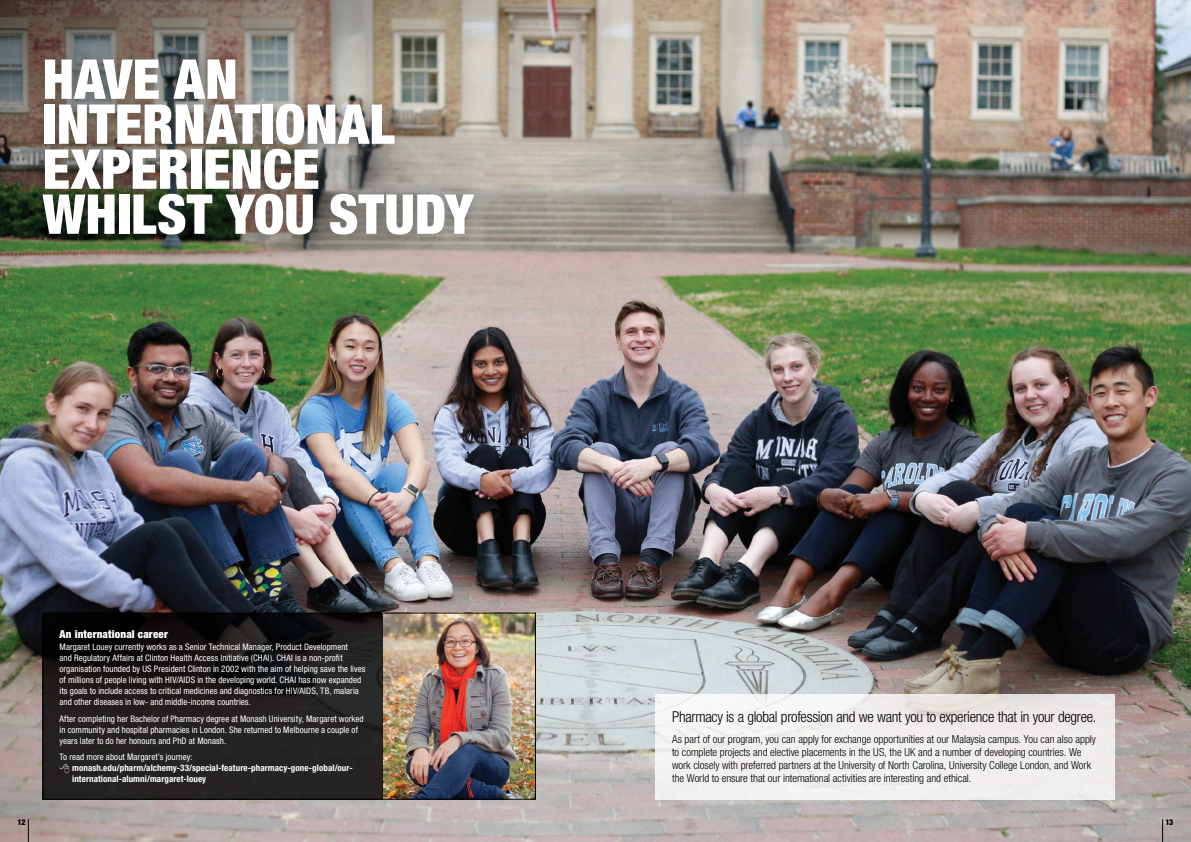
<style>
.page{position:relative;width:1191px;height:842px;background:#fff}
.page>*{position:absolute;margin:0;border:0;box-sizing:border-box;transform-origin:0 0}
.t1{font:900 condensed 55px/45px "Helvetica Neue LT Pro";color:#fff}
.t2{font:300 condensed 15px "Helvetica Neue LT Pro";letter-spacing:-.02em;color:#000}
.t3{font:300 condensed 11px/13px "Helvetica Neue LT Pro";letter-spacing:-.005em;color:#000}
.t4{font:900 condensed 11px "Helvetica Neue LT Pro";letter-spacing:.015em;color:#fff}
.t5{font:condensed 9px/11px "Helvetica Neue LT Pro";letter-spacing:.005em;color:#fff}
.t6{font:700 condensed 9px/11px "Helvetica Neue LT Pro";letter-spacing:.01em;color:#fff}
.t7{font:900 condensed 8px "Helvetica Neue LT Pro";color:#000}
</style>
<div class="page">
<img style="left:0;top:0;width:1191px;height:842px">
<img style="left:0;top:0;width:633px;height:288px">
<div style="left:28px;top:43px;width:461px;height:207px;background:#000;opacity:.3"></div>
<div style="left:655px;top:694px;width:459px;height:105px;background:#f1efef"></div>
<img style="left:382px;top:615px;width:151px;height:182px">
<svg style="left:45px;top:615px;width:337px;height:182px;background:#1c1a1a"></svg>
<div style="left:43px;top:613px;width:492px;height:186px;border:1px solid #000"></div>
<svg style="left:28px;top:819px;width:1px;height:23px"></svg>
<svg style="left:1162px;top:819px;width:1px;height:23px"></svg>
<svg style="left:60px;top:765px;width:9px;height:9px"></svg>
<h1 class="t1" style="left:43px;top:56px;width:433px">HAVE AN<br>INTERNATIONAL<br>EXPERIENCE<br>WHILST YOU STUDY</h1>
<p class="t4" style="left:60px;top:627px;width:110px">An international career</p>
<p class="t5" style="left:60px;top:641px;width:307px">Margaret Louey currently works as a Senior Technical Manager, Product Development<br>and Regulatory Affairs at Clinton Health Access Initiative (CHAI). CHAI is a non-profit organisation founded by US President Clinton in 2002 with the aim of helping save the lives of millions of people living with HIV/AIDS in the developing world. CHAI has now expanded its goals to include access to critical medicines and diagnostics for HIV/AIDS, TB, malaria and other diseases in low- and middle-income countries.</p>
<p class="t5" style="left:60px;top:713px;width:306px">After completing her Bachelor of Pharmacy degree at Monash University, Margaret worked in community and hospital pharmacies in London. She returned to Melbourne a couple of years later to do her honours and PhD at Monash.</p>
<p class="t5" style="left:60px;top:752px;width:135px">To read more about Margaret’s journey:</p>
<p class="t6" style="left:72px;top:763px;width:282px">monash.edu/pharm/alchemy-33/special-feature-pharmacy-gone-global/our&shy;international-alumni/margaret-louey</p>
<h2 class="t2" style="left:672px;top:708px;width:426px">Pharmacy is a global profession and we want you to experience that in your degree.</h2>
<p class="t3" style="left:672px;top:733px;width:425px">As part of our program, you can apply for exchange opportunities at our Malaysia campus. You can also apply to complete projects and elective placements in the US, the UK and a number of developing countries. We work closely with preferred partners at the University of North Carolina, University College London, and Work the World to ensure that our international activities are interesting and ethical.</p>
<p class="t7" style="left:18px;top:817px;width:9px">12</p>
<p class="t7" style="left:1165px;top:817px;width:9px">13</p>
</div>
